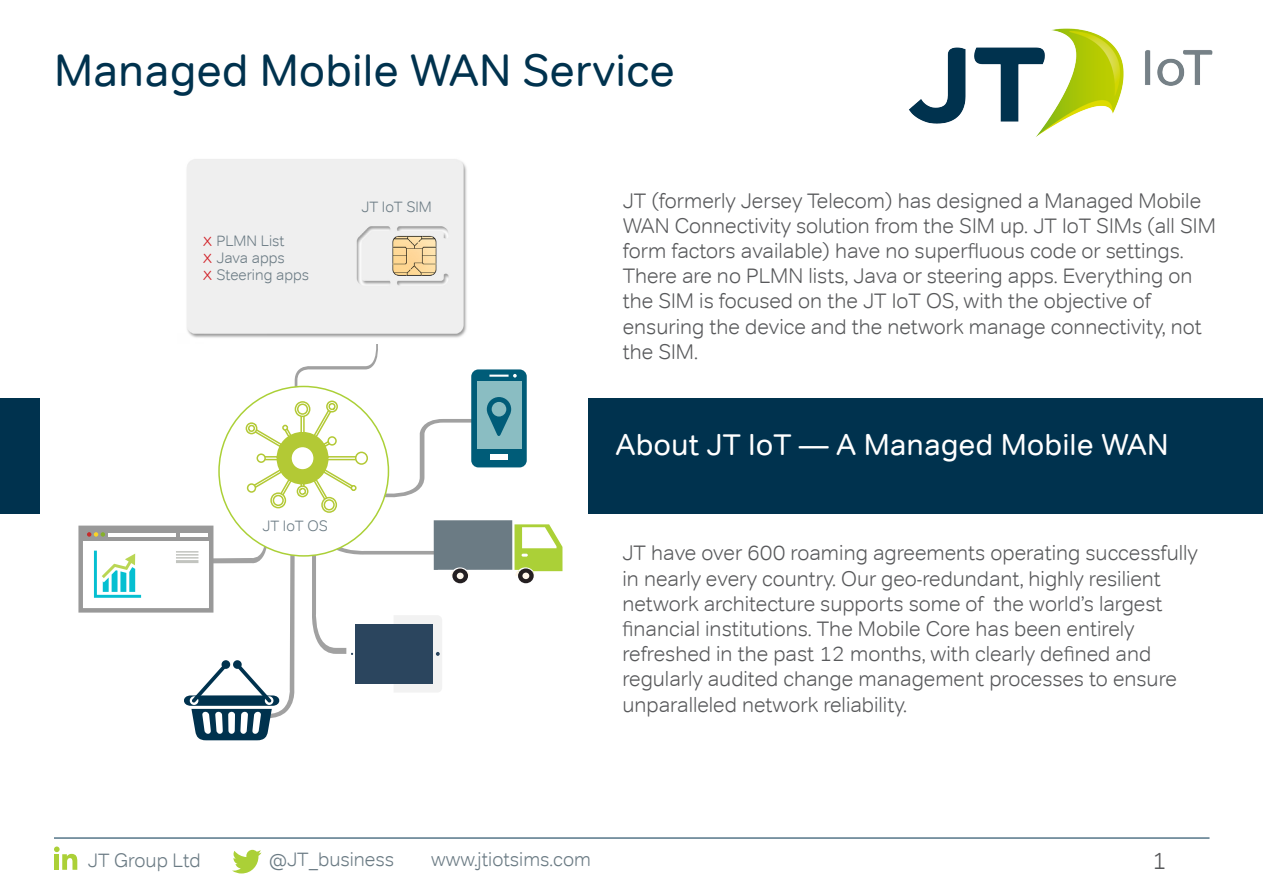
<style>
.page{position:relative;width:1263px;height:893px;background:#fff}
.page>*{position:absolute;margin:0;border:0;box-sizing:border-box;transform-origin:0 0}
.t1{font:45px "Tondo";color:#00324e}
.t2{font:30px "Tondo";color:#fff}
.t3{font:300 24px "Tondo";color:#58595b}
.t4{font:300 21px/25.2px "Tondo";color:#58595b}
.t5{font:300 19.35px "Tondo";color:#6b7b84}
.t6{font:300 15px/17.1px "Tondo";color:#6b7b84}
.s1{font-size:18px;color:#d2232a}
</style>
<div class="page">
<img style="left:909px;top:28px;width:304px;height:109px">
<hr style="left:54px;top:838px;width:1155px;height:1px;background:#00324e">
<svg style="left:54px;top:846px;width:23px;height:24px"></svg>
<svg style="left:232px;top:850px;width:29px;height:23px"></svg>
<div style="left:0;top:398px;width:1263px;height:115px;background:#00324e"></div>
<div style="left:40px;top:123px;width:548px;height:659px;background:#fff"></div>
<img style="left:187px;top:159px;width:280px;height:145px">
<div style="left:78px;top:526px;width:135px;height:87px;border:4px solid #999"></div>
<div style="left:81px;top:529px;width:129px;height:12px;background:#999"></div>
<svg style="left:87px;top:532px;width:18px;height:5px"></svg>
<hr style="left:108px;top:533px;width:68px;height:3px;background:#fff">
<svg style="left:159px;top:304px;width:404px;height:436px"></svg>
<svg style="left:94px;top:551px;width:47px;height:47px"></svg>
<h1 class="t1" style="left:54px;top:43px;width:623px">Managed Mobile WAN Service</h1>
<p class="t6" style="left:203px;top:232px;width:107px"><span class="s1">x</span> PLMN List<br><span class="s1">x</span> Java apps<br><span class="s1">x</span> Steering apps</p>
<p class="t6" style="left:361px;top:198px;width:72px">JT IoT SIM</p>
<p class="t6" style="left:262px;top:517px;width:67px">JT IoT OS</p>
<p class="t4" style="left:623px;top:188px;width:595px">JT (formerly Jersey Telecom) has designed a Managed Mobile WAN Connectivity solution from the SIM up. JT IoT SIMs (all SIM form factors available) have no superfluous code or settings.<br>There are no PLMN lists, Java or steering apps. Everything on the SIM is focused on the JT IoT OS, with the objective of ensuring the device and the network manage connectivity, not the SIM.</p>
<h2 class="t2" style="left:616px;top:427px;width:554px">About JT IoT — A Managed Mobile WAN</h2>
<p class="t4" style="left:622px;top:540px;width:577px">JT have over 600 roaming agreements operating successfully in nearly every country. Our geo-redundant, highly resilient network architecture supports some of the world’s largest financial institutions. The Mobile Core has been entirely refreshed in the past 12 months, with clearly defined and regularly audited change management processes to ensure unparalleled network reliability.</p>
<p class="t5" style="left:88px;top:849px;width:114px">JT Group Ltd</p>
<p class="t5" style="left:269px;top:848px;width:127px">@JT_business</p>
<p class="t5" style="left:431px;top:848px;width:161px">www.jtiotsims.com</p>
<p class="t3" style="left:1152px;top:846px;width:16px">1</p>
</div>
